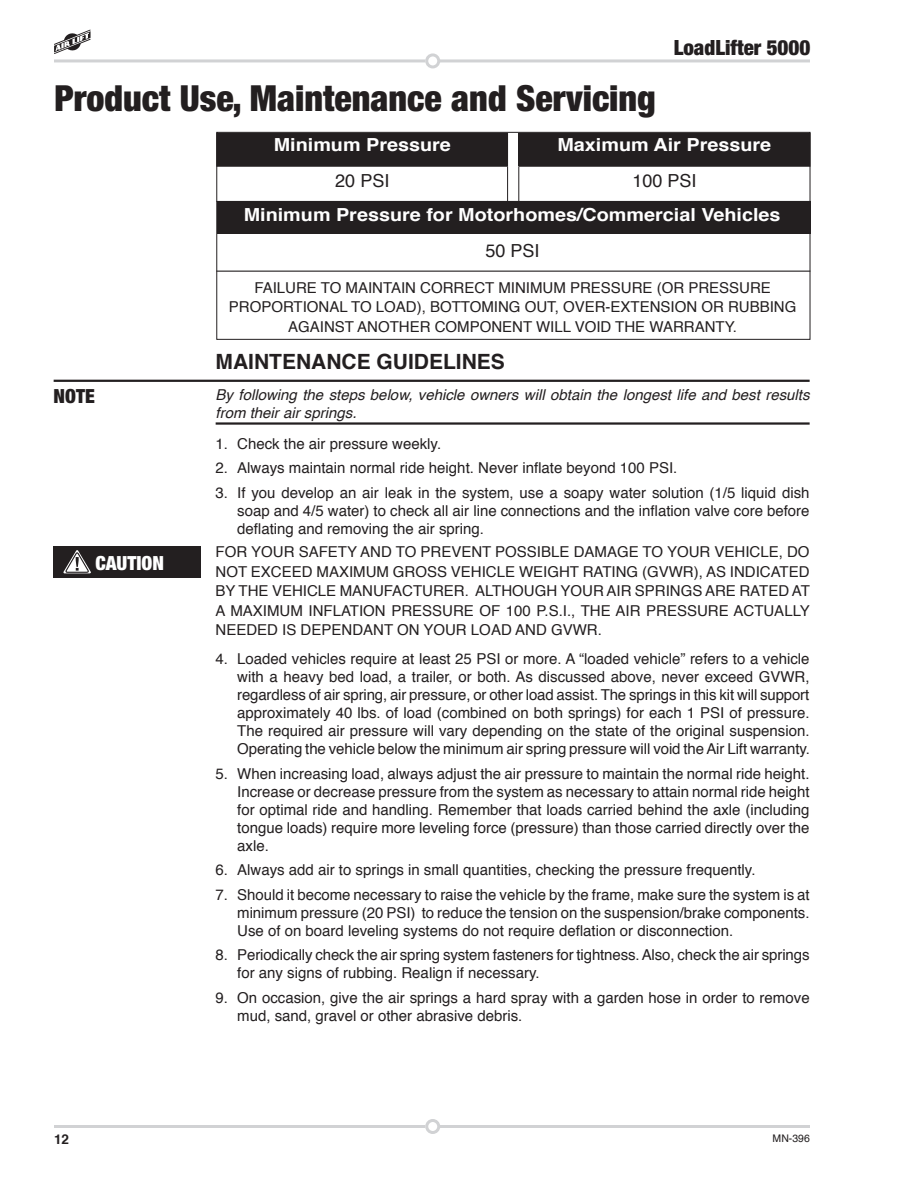
<style>
.page{position:relative;width:918px;height:1188px;background:#fff}
.page>*{position:absolute;margin:0;border:0;box-sizing:border-box;transform-origin:0 0}
.Section_Header{font:900 condensed 36px "Helvetica Neue";color:#231f20}
.section_subhead{font:700 21px "Helvetica";color:#231f20}
.t1{font:900 condensed 21px "Helvetica Neue";color:#231f20}
.Section_Header-2{font:900 condensed 19.5px "Helvetica Neue";color:#fff}
.Section_Header-3{font:900 condensed 19.5px "Helvetica Neue";color:#231f20}
.t2{font:700 18px "Helvetica";color:#fff;scale:1.1 1}
.t3{font:18px "Helvetica";color:#231f20}
.Hanging_indent{font:15px/18px "Helvetica";color:#231f20;text-align:justify}
.danger_text{font:15px/19.5px "Helvetica";color:#231f20;text-align:justify}
.note_text{font:italic 15px/18px "Helvetica";color:#231f20}
.t4{font:700 13.5px "Helvetica";color:#231f20}
.t5{font:10.5px "Helvetica";color:#231f20}
</style>
<div class="page">
<hr style="left:439px;top:59px;width:371px;height:3px;background:#d1d2d4">
<div style="left:425px;top:53px;width:15px;height:15px;border:3px solid #d1d2d4;border-radius:50%"></div>
<hr style="left:54px;top:59px;width:371px;height:3px;background:#d1d2d4">
<hr style="left:439px;top:1125px;width:371px;height:3px;background:#d1d2d4">
<div style="left:425px;top:1119px;width:15px;height:15px;border:3px solid #d1d2d4;border-radius:50%"></div>
<hr style="left:54px;top:1125px;width:371px;height:3px;background:#d1d2d4">
<svg style="left:54px;top:29px;width:37px;height:25px"></svg>
<hr style="left:54px;top:380px;width:756px;height:2px;background:#231f20">
<hr style="left:216px;top:422px;width:594px;height:3px;background:#231f20">
<div style="left:54px;top:546px;width:147px;height:31px;background:#231f20"></div>
<svg style="left:63px;top:550px;width:28px;height:24px"></svg>
<hr style="left:216px;top:201px;width:594px;height:1px;background:#231f20">
<div style="left:519px;top:133px;width:291px;height:33px;background:#231f20"></div>
<div style="left:519px;top:133px;width:291px;height:34px;border:1px solid #231f20"></div>
<div style="left:217px;top:133px;width:291px;height:33px;background:#231f20"></div>
<div style="left:216px;top:133px;width:292px;height:34px;border:1px solid #231f20"></div>
<hr style="left:507px;top:167px;width:1px;height:35px;background:#231f20">
<hr style="left:518px;top:167px;width:1px;height:35px;background:#231f20">
<div style="left:217px;top:202px;width:593px;height:32px;background:#231f20"></div>
<hr style="left:216px;top:271px;width:594px;height:1px;background:#231f20">
<p class="Section_Header" style="left:54px;top:76px;width:603px">Product Use, Maintenance and Servicing</p>
<h2 class="t1" style="left:674px;top:34px;width:138px">LoadLifter 5000</h2>
<p class="t2" style="left:274px;top:130px;width:163px">Minimum Pressure</p>
<p class="t2" style="left:558px;top:130px;width:196px">Maximum Air Pressure</p>
<p class="t3" style="left:335px;top:167px;width:56px">20 PSI</p>
<p class="t3" style="left:632px;top:167px;width:66px">100 PSI</p>
<p class="t2" style="left:244px;top:200px;width:490px">Minimum Pressure for Motorhomes/Commercial Vehicles</p>
<p class="t3" style="left:486px;top:237px;width:56px">50 PSI</p>
<p class="Section_Header-3" style="left:54px;top:384px;width:43px">NOTE</p>
<p class="Section_Header-2" style="left:96px;top:551px;width:70px">CAUTION</p>
<p class="danger_text" style="left:229px;top:278px;width:569px;text-align:center">FAILURE TO MAINTAIN CORRECT MINIMUM PRESSURE (OR PRESSURE<br>PROPORTIONAL TO LOAD), BOTTOMING OUT, OVER-EXTENSION OR RUBBING<br>AGAINST ANOTHER COMPONENT WILL VOID THE WARRANTY.</p>
<p class="section_subhead" style="left:216px;top:344px;width:291px">MAINTENANCE GUIDELINES</p>
<p class="note_text" style="left:216px;top:386px;width:595px">By following the steps below, vehicle owners will obtain the longest life and best results from their air springs.</p>
<p class="Hanging_indent" style="left:216px;top:435px;width:227px">1. Check the air pressure weekly.</p>
<p class="Hanging_indent" style="left:216px;top:459px;width:463px">2. Always maintain normal ride height. Never inflate beyond 100 PSI.</p>
<p class="Hanging_indent" style="left:237px;top:484px;width:574px;text-indent:-22px">3. If you develop an air leak in the system, use a soapy water solution (1/5 liquid dish soap and 4/5 water) to check all air line connections and the inflation valve core before deflating and removing the air spring.</p>
<p class="danger_text" style="left:216px;top:543px;width:596px">FOR YOUR SAFETY AND TO PREVENT POSSIBLE DAMAGE TO YOUR VEHICLE, DO NOT EXCEED MAXIMUM GROSS VEHICLE WEIGHT RATING (GVWR), AS INDICATED BY THE VEHICLE MANUFACTURER. ALTHOUGH YOUR AIR SPRINGS ARE RATED AT A MAXIMUM INFLATION PRESSURE OF 100 P.S.I., THE AIR PRESSURE ACTUALLY NEEDED IS DEPENDANT ON YOUR LOAD AND GVWR.</p>
<p class="Hanging_indent" style="left:237px;top:650px;width:574px;text-indent:-22px">4. Loaded vehicles require at least 25 PSI or more. A “loaded vehicle” refers to a vehicle with a heavy bed load, a trailer, or both. As discussed above, never exceed GVWR, regardless of air spring, air pressure, or other load assist. The springs in this kit will support approximately 40 lbs. of load (combined on both springs) for each 1 PSI of pressure.<br>The required air pressure will vary depending on the state of the original suspension.<br>Operating the vehicle below the minimum air spring pressure will void the Air Lift warranty.</p>
<p class="Hanging_indent" style="left:237px;top:765px;width:574px;text-indent:-22px">5. When increasing load, always adjust the air pressure to maintain the normal ride height.<br>Increase or decrease pressure from the system as necessary to attain normal ride height for optimal ride and handling. Remember that loads carried behind the axle (including tongue loads) require more leveling force (pressure) than those carried directly over the axle.</p>
<p class="Hanging_indent" style="left:216px;top:861px;width:541px">6. Always add air to springs in small quantities, checking the pressure frequently.</p>
<p class="Hanging_indent" style="left:237px;top:886px;width:574px;text-indent:-22px">7. Should it become necessary to raise the vehicle by the frame, make sure the system is at minimum pressure (20 PSI) to reduce the tension on the suspension/brake components.<br>Use of on board leveling systems do not require deflation or disconnection.</p>
<p class="Hanging_indent" style="left:237px;top:946px;width:574px;text-indent:-22px">8. Periodically check the air spring system fasteners for tightness. Also, check the air springs for any signs of rubbing. Realign if necessary.</p>
<p class="Hanging_indent" style="left:237px;top:989px;width:574px;text-indent:-22px">9. On occasion, give the air springs a hard spray with a garden hose in order to remove mud, sand, gravel or other abrasive debris.</p>
<p class="t4" style="left:54px;top:1128px;width:17px">12</p>
<p class="t5" style="left:773px;top:1130px;width:39px">MN-396</p>
</div>
